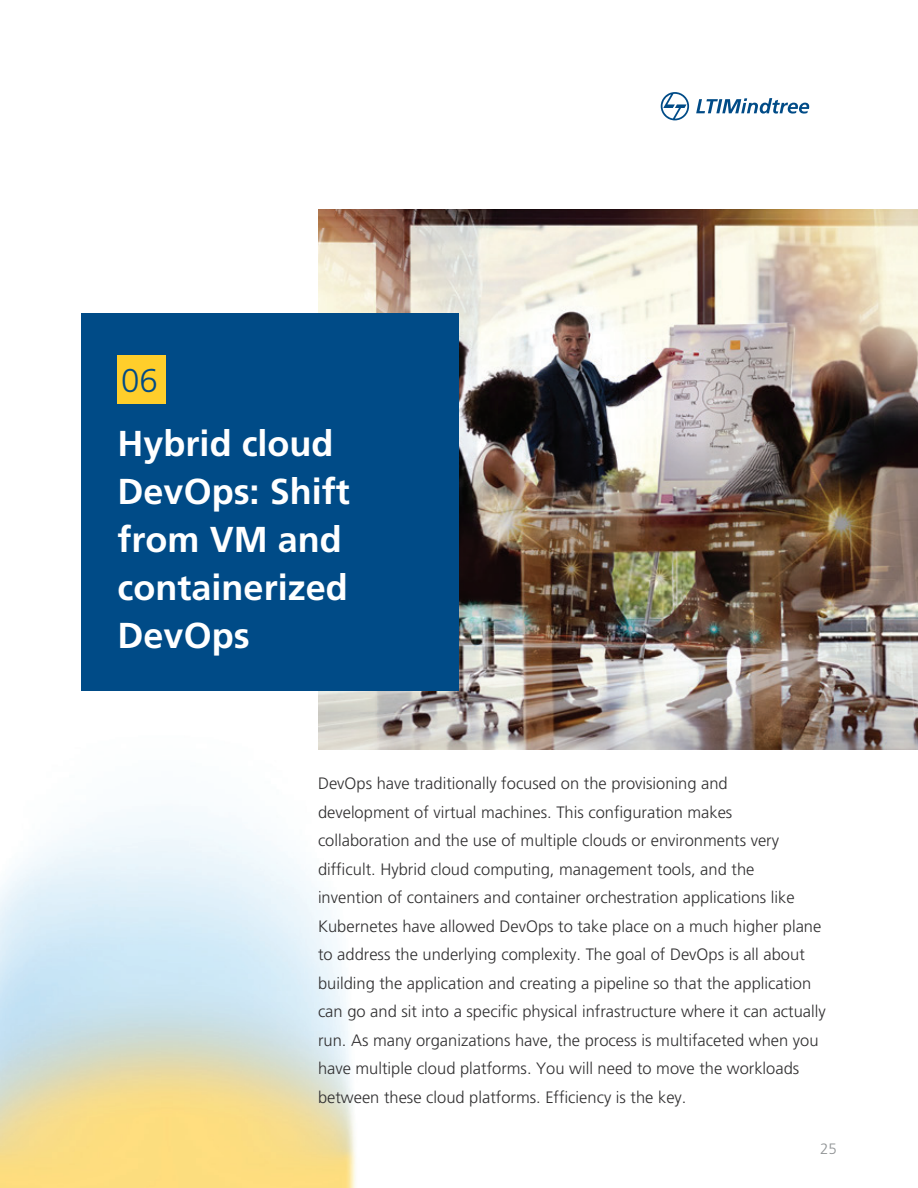
<style>
.page{position:relative;width:918px;height:1188px;background:#fff}
.page>*{position:absolute;margin:0;border:0;box-sizing:border-box;transform-origin:0 0}
.t1{font:700 36px/48px "Frutiger LT Pro";color:#fff}
.t2{font:300 33px "Frutiger LT Pro";color:#004b87}
.t3{font:300 16.5px/28.5px "Frutiger LT Pro";color:#313031}
.t4{font:300 15px "Frutiger LT Pro";color:#909395}
</style>
<div class="page">
<img style="left:0;top:104px;width:918px;height:1084px">
<img style="left:318px;top:209px;width:600px;height:540px">
<div style="left:81px;top:314px;width:378px;height:378px;background:#004b87"></div>
<div style="left:117px;top:355px;width:49px;height:49px;background:#ffce2b"></div>
<svg style="left:661px;top:92px;width:28px;height:28px"></svg>
<svg style="left:696px;top:98px;width:113px;height:16px"></svg>
<h2 class="t2" style="left:121px;top:361px;width:38px">06</h2>
<h1 class="t1" style="left:118px;top:419px;width:234px">Hybrid cloud<br>DevOps: Shift from VM and containerized<br>DevOps</h1>
<p class="t3" style="left:318px;top:769px;width:509px">DevOps have traditionally focused on the provisioning and<br>development of virtual machines. This configuration makes collaboration and the use of multiple clouds or environments very difficult. Hybrid cloud computing, management tools, and the<br>invention of containers and container orchestration applications like Kubernetes have allowed DevOps to take place on a much higher plane to address the underlying complexity. The goal of DevOps is all about building the application and creating a pipeline so that the application can go and sit into a specific physical infrastructure where it can actually run. As many organizations have, the process is multifaceted when you have multiple cloud platforms. You will need to move the workloads between these cloud platforms. Efficiency is the key.</p>
<p class="t4" style="left:820px;top:1140px;width:18px">25</p>
</div>
